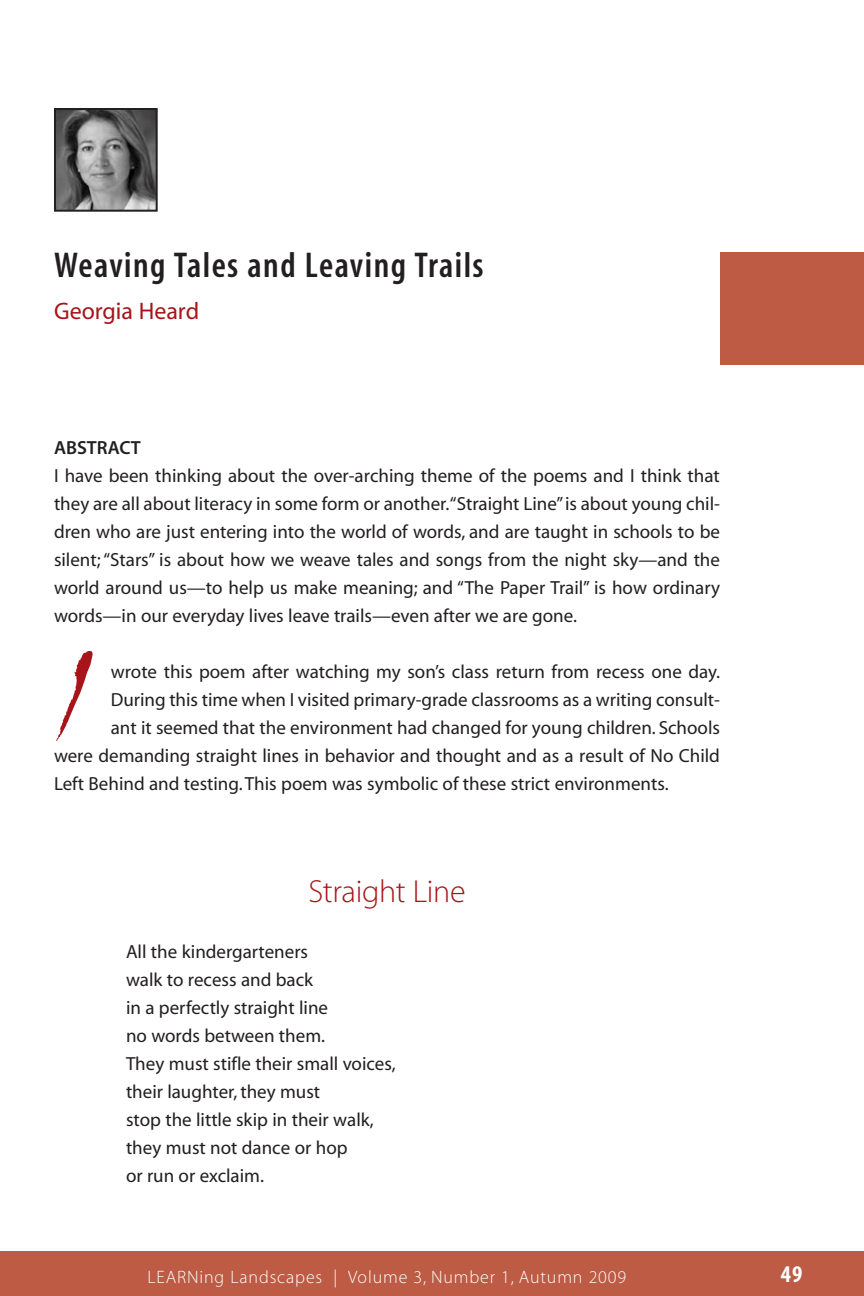
<style>
.page{position:relative;width:864px;height:1296px;background:#fff}
.page>*{position:absolute;margin:0;border:0;box-sizing:border-box;transform-origin:0 0}
.t1{font:italic 109.8px "Grimshaw Hand ITC";color:#a7151a}
.t2{font:36px "Myriad MM 565 300";letter-spacing:.04em;color:#231f20}
.t3{font:32px "Myriad MM 215 600";letter-spacing:-.01em;color:#a7151a}
.t4{font:24px "Myriad MM 406 600";color:#a7151a}
.t5{font:24px "Myriad MM 700 300";color:#fff}
.t6{font:19px/28px "Myriad MM 406 600";color:#231f20;text-align:justify}
.t7{font:19px "Myriad MM 565 600";color:#231f20}
.t8{font:18px "Myriad MM 215 600";letter-spacing:.05em;color:#fff}
</style>
<div class="page">
<div style="left:0;top:1251px;width:864px;height:45px;background:#bd5b45"></div>
<div style="left:720px;top:252px;width:144px;height:112px;background:#bd5b45"></div>
<img style="left:57px;top:111px;width:98px;height:98px">
<div style="left:54px;top:108px;width:104px;height:104px;border:2px solid #231f20"></div>
<h2 class="t2" style="left:54px;top:251px;width:431px">Weaving Tales and Leaving Trails</h2>
<p class="t4" style="left:54px;top:302px;width:147px">Georgia Heard</p>
<p class="t7" style="left:54px;top:440px;width:88px">ABSTRACT</p>
<p class="t6" style="left:54px;top:462px;width:668px">I have been thinking about the over-arching theme of the poems and I think that they are all about literacy in some form or another.“Straight Line”is about young chil&shy;dren who are just entering into the world of words, and are taught in schools to be silent; “Stars” is about how we weave tales and songs from the night sky—and the world around us—to help us make meaning; and “The Paper Trail” is how ordinary words—in our everyday lives leave trails—even after we are gone.</p>
<h1 class="t1" style="left:54px;top:648px;width:34px">I</h1>
<p class="t6" style="left:111px;top:658px;width:611px">wrote this poem after watching my son’s class return from recess one day.</p>
<p class="t6" style="left:111px;top:686px;width:611px">During this time when I visited primary-grade classrooms as a writing consult-</p>
<p class="t6" style="left:111px;top:714px;width:611px">ant it seemed that the environment had changed for young children. Schools</p>
<p class="t6" style="left:54px;top:742px;width:668px">were demanding straight lines in behavior and thought and as a result of No Child</p>
<p class="t6" style="left:54px;top:770px;width:616px">Left Behind and testing. This poem was symbolic of these strict environments.</p>
<h3 class="t3" style="left:308px;top:879px;width:159px">Straight Line</h3>
<p class="t6" style="left:126px;top:938px;width:271px;text-align:left">All the kindergarteners<br>walk to recess and back<br>in a perfectly straight line<br>no words between them.<br>They must stifle their small voices, their laughter, they must<br>stop the little skip in their walk, they must not dance or hop<br>or run or exclaim.</p>
<p class="t8" style="left:148px;top:1271px;width:480px">LEARNing Landscapes | Volume 3, Number 1, Autumn 2009</p>
<p class="t5" style="left:781px;top:1265px;width:23px">49</p>
</div>
